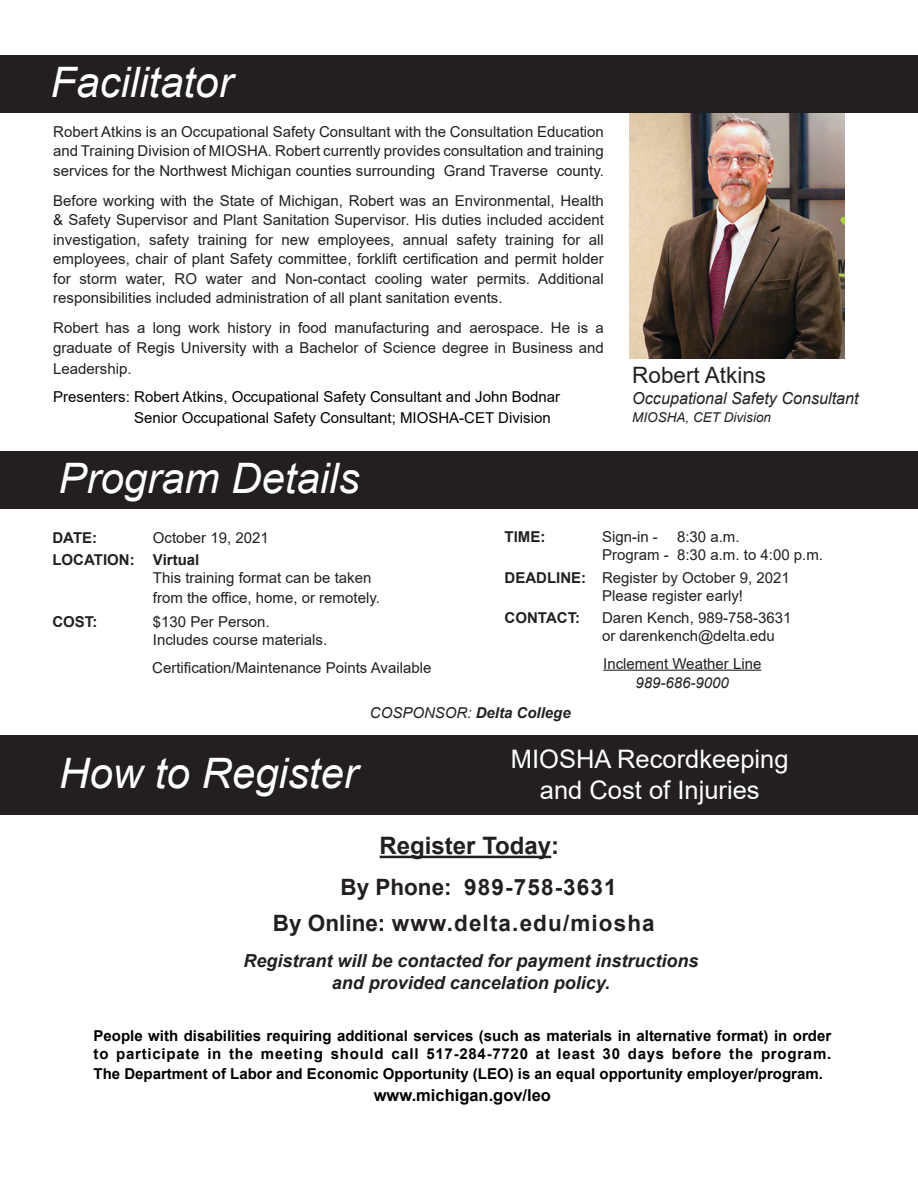
<style>
.page{position:relative;width:918px;height:1188px;background:#fff}
.page>*{position:absolute;margin:0;border:0;box-sizing:border-box;transform-origin:0 0}
.t1{font:italic 42px "Arial";color:#fff}
.t2{font:25.5px/31.5px "Arial";color:#fff;text-align:center}
.t3{font:700 24px "Arial";color:#231f20}
.t4{font:700 22.5px/36px "Arial";letter-spacing:.05em;color:#231f20}
.t5{font:22.5px "Arial";color:#231f20}
.t6{font:italic 700 18px/21.6px "Arial";color:#231f20;text-align:center}
.t7{font:italic 16.5px "Arial";color:#231f20}
.t8{font:700 16.5px "Arial";color:#000}
.t9{font:15px/19.5px "Arial";color:#231f20}
.t10{font:700 15px/18px "Arial";color:#000}
.t11{font:15px/21px "Arial";color:#000}
.t12{font:700 15px "Arial";color:#231f20}
.t13{font:italic 700 15px "Arial";color:#231f20}
.t14{font:italic 15px "Arial";color:#231f20}
.t15{font:italic 13.5px "Arial";color:#231f20}
.s1{font-weight:700}
.s2{font-weight:400}
</style>
<div class="page">
<img style="left:629px;top:112px;width:216px;height:246px">
<div style="left:0;top:451px;width:918px;height:58px;background:#231f20"></div>
<div style="left:0;top:735px;width:918px;height:79px;background:#231f20"></div>
<div style="left:0;top:55px;width:918px;height:57px;background:#231f20"></div>
<hr style="left:603px;top:670px;width:158px;height:1px;background:#231f20">
<hr style="left:380px;top:856px;width:171px;height:2px;background:#231f20">
<h1 class="t1" style="left:51px;top:55px;width:184px">Facilitator</h1>
<p class="t9" style="left:53px;top:122px;width:552px;text-align:justify">Robert Atkins is an Occupational Safety Consultant with the Consultation Education and Training Division of MIOSHA. Robert currently provides consultation and training services for the Northwest Michigan counties surrounding Grand Traverse county.</p>
<p class="t9" style="left:53px;top:191px;width:552px;text-align:justify">Before working with the State of Michigan, Robert was an Environmental, Health &amp; Safety Supervisor and Plant Sanitation Supervisor. His duties included accident investigation, safety training for new employees, annual safety training for all employees, chair of plant Safety committee, forklift certification and permit holder for storm water, RO water and Non-contact cooling water permits. Additional responsibilities included administration of all plant sanitation events.</p>
<p class="t9" style="left:53px;top:318px;width:552px">Robert has a long work history in food manufacturing and aerospace. He is a graduate of Regis University with a Bachelor of Science degree in Business and</p>
<p class="t9" style="left:53px;top:359px;width:80px">Leadership.</p>
<p class="t11" style="left:134px;top:387px;width:428px;text-indent:-81px">Presenters: Robert Atkins, Occupational Safety Consultant and John Bodnar<br>Senior Occupational Safety Consultant; MIOSHA-CET Division</p>
<h1 class="t1" style="left:58px;top:452px;width:303px">Program Details</h1>
<h3 class="t5" style="left:632px;top:360px;width:135px">Robert Atkins</h3>
<p class="t7" style="left:632px;top:387px;width:228px">Occupational Safety Consultant</p>
<p class="t15" style="left:632px;top:408px;width:140px">MIOSHA, CET Division</p>
<p class="t12" style="left:505px;top:526px;width:42px">TIME:</p>
<p class="t9" style="left:602px;top:527px;width:57px">Sign-in -</p>
<p class="t9" style="left:602px;top:528px;width:222px;line-height:18px;text-align:center">8:30 a.m.<br>Program - 8:30 a.m. to 4:00 p.m.</p>
<p class="t9" style="left:602px;top:568px;width:189px;line-height:18px;text-indent:-98px"><span class="s1">DEADLINE:</span> Register by October 9, 2021<br>Please register early!</p>
<p class="t12" style="left:505px;top:607px;width:77px">CONTACT:</p>
<p class="t9" style="left:602px;top:609px;width:191px;line-height:18px">Daren Kench, 989-758-3631 or darenkench@delta.edu</p>
<p class="t9" style="left:603px;top:653px;width:160px">Inclement Weather Line</p>
<p class="t14" style="left:636px;top:673px;width:95px">989-686-9000</p>
<p class="t12" style="left:52px;top:527px;width:46px">DATE:</p>
<p class="t9" style="left:153px;top:528px;width:117px">October 19, 2021</p>
<p class="t12" style="left:52px;top:550px;width:148px">LOCATION: Virtual</p>
<p class="t9" style="left:153px;top:568px;width:228px;line-height:20.1px">This training format can be taken from the office, home, or remotely.</p>
<p class="t12" style="left:52px;top:612px;width:46px">COST:</p>
<p class="t9" style="left:153px;top:613px;width:176px;line-height:18px">$130 Per Person.<br>Includes course materials.</p>
<p class="t9" style="left:152px;top:657px;width:281px">Certification/Maintenance Points Available</p>
<p class="t13" style="left:370px;top:703px;width:202px"><span class="s2">COSPONSOR:</span> Delta College</p>
<h1 class="t1" style="left:59px;top:746px;width:300px">How to Register</h1>
<h2 class="t2" style="left:511px;top:743px;width:279px">MIOSHA Recordkeeping and Cost of Injuries</h2>
<h3 class="t3" style="left:380px;top:829px;width:181px">Register Today:</h3>
<h3 class="t4" style="left:273px;top:869px;width:383px;text-indent:68px">By Phone: 989-758-3631<br>By Online: www.delta.edu/miosha</h3>
<p class="t6" style="left:243px;top:950px;width:457px">Registrant will be contacted for payment instructions and provided cancelation policy.</p>
<p class="t10" style="left:94px;top:1027px;width:739px">People with disabilities requiring additional services (such as materials in alternative format) in order to participate in the meeting should call 517-284-7720 at least 30 days before the program.</p>
<p class="t10" style="left:94px;top:1065px;width:731px">The Department of Labor and Economic Opportunity (LEO) is an equal opportunity employer/program.</p>
<p class="t8" style="left:374px;top:1084px;width:179px">www.michigan.gov/leo</p>
</div>
